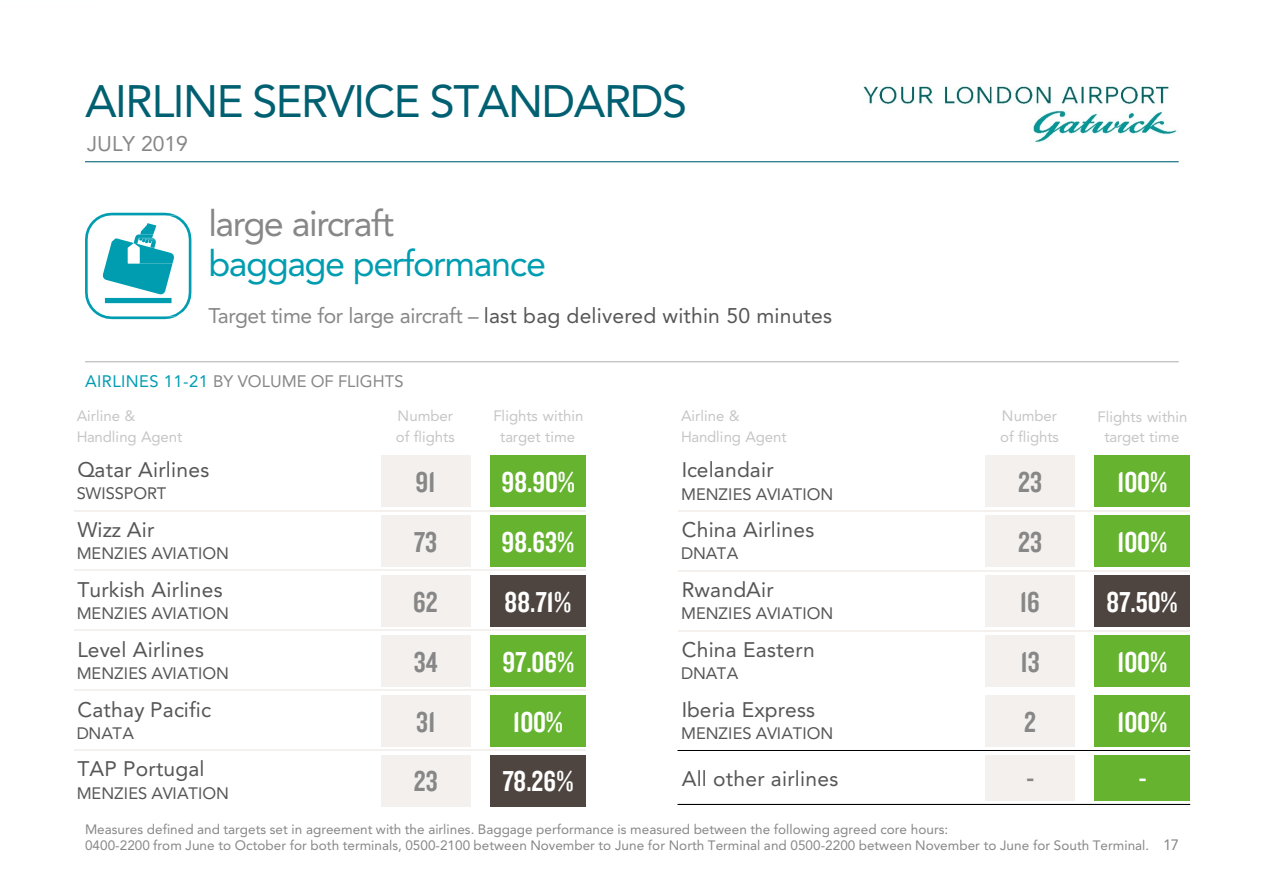
<style>
.page{position:relative;width:1264px;height:894px;background:#fff}
.page>*{position:absolute;margin:0;border:0;box-sizing:border-box;transform-origin:0 0}
.t1{font:45px "Avenir";letter-spacing:-.03em;color:#006071}
.t2{font:36px "Avenir";letter-spacing:-.04em;color:#009db1}
.t3{font:36px "Avenir";letter-spacing:-.04em;color:#878787}
.t4{font:30px "Knockout HTF49 Liteweight";color:#fff}
.t5{font:30px "Knockout HTF49 Liteweight";letter-spacing:.005em;color:#878787}
.t6{font:21px "Avenir";letter-spacing:.01em;color:#575656}
.t7{font:21px "Avenir";color:#878787}
.t8{font:16.5px "Avenir";color:#575656}
.t9{font:16.5px "Avenir";letter-spacing:.005em;color:#878787}
.t10{font:15px "Avenir";letter-spacing:-.005em;color:#c6c6c6}
.t11{font:13.5px "Avenir";letter-spacing:.005em;color:#878787}
.s1{color:#878787}
.s2{color:#009db1}
.s3{font-size:15px}
</style>
<div class="page">
<hr style="left:0;top:0;width:108px;height:1px;background:#fbffff">
<hr style="left:85px;top:161px;width:1093px;height:1px;background:#006071">
<hr style="left:85px;top:361px;width:1093px;height:1px;background:#c6c6c6">
<svg style="left:85px;top:213px;width:106px;height:106px"></svg>
<div style="left:381px;top:455px;width:89px;height:51px;background:#f4f0ee"></div>
<div style="left:490px;top:455px;width:95px;height:51px;background:#65b32e"></div>
<div style="left:381px;top:515px;width:89px;height:51px;background:#f4f0ee"></div>
<div style="left:490px;top:515px;width:95px;height:51px;background:#65b32e"></div>
<div style="left:381px;top:575px;width:89px;height:51px;background:#f4f0ee"></div>
<div style="left:490px;top:575px;width:95px;height:51px;background:#4e4540"></div>
<div style="left:381px;top:634px;width:89px;height:52px;background:#f4f0ee"></div>
<div style="left:490px;top:634px;width:95px;height:52px;background:#65b32e"></div>
<div style="left:381px;top:694px;width:89px;height:52px;background:#f4f0ee"></div>
<div style="left:490px;top:694px;width:95px;height:52px;background:#65b32e"></div>
<div style="left:381px;top:754px;width:89px;height:52px;background:#f4f0ee"></div>
<div style="left:490px;top:754px;width:95px;height:52px;background:#4e4540"></div>
<hr style="left:74px;top:509px;width:511px;height:2px;background:#f4f0ee">
<hr style="left:74px;top:569px;width:511px;height:2px;background:#f4f0ee">
<hr style="left:74px;top:629px;width:511px;height:2px;background:#f4f0ee">
<hr style="left:74px;top:689px;width:511px;height:2px;background:#f4f0ee">
<hr style="left:74px;top:749px;width:511px;height:1px;background:#f4f0ee">
<div style="left:984px;top:455px;width:90px;height:52px;background:#f4f0ee"></div>
<div style="left:1094px;top:455px;width:95px;height:52px;background:#65b32e"></div>
<div style="left:984px;top:515px;width:90px;height:52px;background:#f4f0ee"></div>
<div style="left:1094px;top:515px;width:95px;height:52px;background:#65b32e"></div>
<div style="left:984px;top:575px;width:90px;height:51px;background:#f4f0ee"></div>
<div style="left:1094px;top:575px;width:95px;height:51px;background:#4e4540"></div>
<div style="left:984px;top:635px;width:90px;height:51px;background:#f4f0ee"></div>
<div style="left:1094px;top:635px;width:95px;height:51px;background:#65b32e"></div>
<div style="left:984px;top:695px;width:90px;height:51px;background:#f4f0ee"></div>
<div style="left:1094px;top:695px;width:95px;height:51px;background:#65b32e"></div>
<div style="left:984px;top:754px;width:90px;height:46px;background:#f4f0ee"></div>
<div style="left:1094px;top:754px;width:95px;height:46px;background:#65b32e"></div>
<hr style="left:678px;top:510px;width:511px;height:1px;background:#f4f0ee">
<hr style="left:678px;top:570px;width:511px;height:1px;background:#f4f0ee">
<hr style="left:678px;top:629px;width:511px;height:2px;background:#f4f0ee">
<hr style="left:678px;top:750px;width:511px;height:1px;background:#000">
<hr style="left:678px;top:804px;width:511px;height:1px;background:#000">
<img style="left:863px;top:86px;width:314px;height:57px">
<h1 class="t1" style="left:85px;top:75px;width:603px">AIRLINE SERVICE STANDARDS</h1>
<h1 class="t7" style="left:87px;top:132px;width:102px">JULY 2019</h1>
<p class="t3" style="left:208px;top:202px;width:187px">large aircraft</p>
<p class="t2" style="left:208px;top:243px;width:339px">baggage performance</p>
<p class="t6" style="left:208px;top:303px;width:625px"><span class="s1">Target time for large aircraft –</span> last bag delivered within 50 minutes</p>
<p class="t9" style="left:85px;top:371px;width:320px"><span class="s2">AIRLINES 11-21</span> BY VOLUME OF FLIGHTS</p>
<p class="t10" style="left:77px;top:406px;width:60px">Airline &amp;</p>
<p class="t10" style="left:397px;top:406px;width:57px">Number</p>
<p class="t10" style="left:493px;top:407px;width:91px">Flights within</p>
<p class="t10" style="left:77px;top:427px;width:107px">Handling Agent</p>
<p class="t10" style="left:396px;top:427px;width:60px">of flights</p>
<p class="t10" style="left:500px;top:427px;width:76px">target time</p>
<p class="t6" style="left:77px;top:457px;width:133px">Qatar Airlines</p>
<p class="t8" style="left:77px;top:484px;width:91px">SWISSPORT</p>
<p class="t6" style="left:77px;top:517px;width:79px">Wizz Air</p>
<p class="t8" style="left:77px;top:544px;width:154px">MENZIES AVIATION</p>
<p class="t6" style="left:77px;top:577px;width:147px">Turkish Airlines</p>
<p class="t8" style="left:77px;top:603px;width:154px">MENZIES AVIATION</p>
<p class="t6" style="left:77px;top:637px;width:128px">Level Airlines</p>
<p class="t8" style="left:77px;top:663px;width:154px">MENZIES AVIATION</p>
<p class="t6" style="left:77px;top:697px;width:135px">Cathay Pacific</p>
<p class="t8" style="left:77px;top:723px;width:59px">DNATA</p>
<p class="t6" style="left:77px;top:756px;width:129px">TAP Portugal</p>
<p class="t8" style="left:77px;top:783px;width:154px">MENZIES AVIATION</p>
<p class="t5" style="left:415px;top:466px;width:22px">91</p>
<p class="t4" style="left:501px;top:466px;width:75px">98.90%</p>
<p class="t5" style="left:414px;top:526px;width:25px">73</p>
<p class="t4" style="left:501px;top:526px;width:74px">98.63%</p>
<p class="t5" style="left:413px;top:586px;width:26px">62</p>
<p class="t4" style="left:504px;top:586px;width:68px">88.71%</p>
<p class="t5" style="left:414px;top:646px;width:25px">34</p>
<p class="t4" style="left:502px;top:646px;width:73px">97.06%</p>
<p class="t5" style="left:416px;top:706px;width:21px">31</p>
<p class="t4" style="left:512px;top:706px;width:52px">100%</p>
<p class="t5" style="left:414px;top:766px;width:25px">23</p>
<p class="t4" style="left:502px;top:766px;width:72px">78.26%</p>
<p class="t10" style="left:681px;top:407px;width:60px">Airline &amp;</p>
<p class="t10" style="left:1001px;top:407px;width:57px">Number</p>
<p class="t10" style="left:1097px;top:407px;width:91px">Flights within</p>
<p class="t10" style="left:681px;top:428px;width:107px">Handling Agent</p>
<p class="t10" style="left:999px;top:428px;width:60px">of flights</p>
<p class="t10" style="left:1104px;top:428px;width:76px">target time</p>
<p class="t6" style="left:681px;top:457px;width:93px">Icelandair</p>
<p class="t8" style="left:681px;top:484px;width:154px">MENZIES AVIATION</p>
<p class="t6" style="left:681px;top:517px;width:134px">China Airlines</p>
<p class="t8" style="left:681px;top:544px;width:59px">DNATA</p>
<p class="t6" style="left:681px;top:577px;width:93px">RwandAir</p>
<p class="t8" style="left:681px;top:604px;width:154px">MENZIES AVIATION</p>
<p class="t6" style="left:681px;top:637px;width:134px">China Eastern</p>
<p class="t8" style="left:681px;top:664px;width:59px">DNATA</p>
<p class="t6" style="left:681px;top:697px;width:135px">Iberia Express</p>
<p class="t8" style="left:681px;top:723px;width:154px">MENZIES AVIATION</p>
<p class="t6" style="left:681px;top:766px;width:158px">All other airlines</p>
<p class="t5" style="left:1026px;top:764px;width:9px">-</p>
<p class="t4" style="left:1138px;top:764px;width:9px">-</p>
<p class="t5" style="left:1017px;top:466px;width:25px">23</p>
<p class="t4" style="left:1116px;top:466px;width:52px">100%</p>
<p class="t5" style="left:1017px;top:526px;width:25px">23</p>
<p class="t4" style="left:1116px;top:526px;width:52px">100%</p>
<p class="t5" style="left:1019px;top:586px;width:21px">16</p>
<p class="t4" style="left:1106px;top:586px;width:72px">87.50%</p>
<p class="t5" style="left:1020px;top:646px;width:21px">13</p>
<p class="t4" style="left:1116px;top:646px;width:52px">100%</p>
<p class="t5" style="left:1023px;top:706px;width:13px">2</p>
<p class="t4" style="left:1116px;top:706px;width:52px">100%</p>
<p class="t11" style="left:85px;top:821px;width:864px">Measures defined and targets set in agreement with the airlines. Baggage performance is measured between the following agreed core hours:</p>
<p class="t11" style="left:85px;top:837px;width:1095px">0400-2200 from June to October for both terminals, 0500-2100 between November to June for North Terminal and 0500-2200 between November to June for South Terminal. <span class="s3">17</span></p>
</div>
